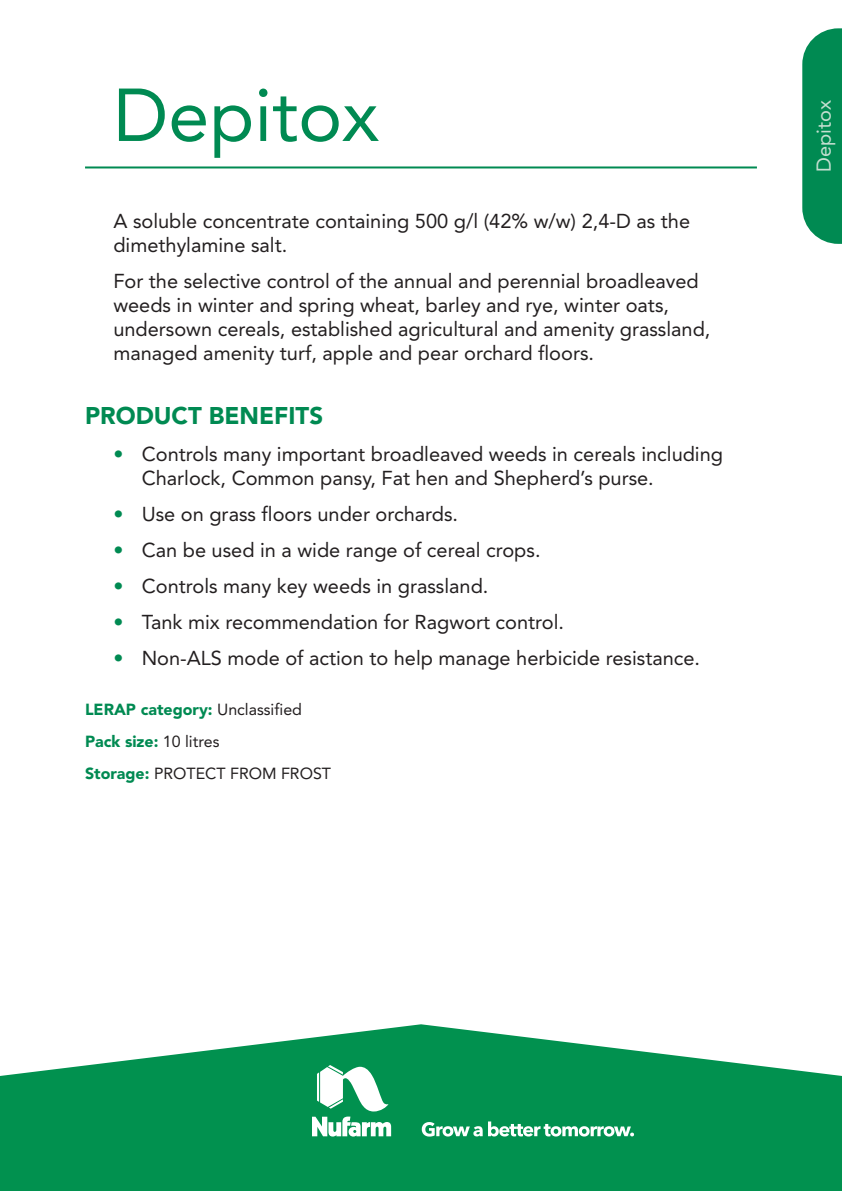
<style>
.page{position:relative;width:842px;height:1191px;background:#fff}
.page>*{position:absolute;margin:0;border:0;box-sizing:border-box;transform-origin:0 0}
.t1{font:74px "Avenir";color:#008a52}
.t2{font:900 24px "Avenir";color:#008a52}
.t3{font:20px/24px "Avenir";color:#231f20}
.t4{font:20px "Avenir";color:#c5dfd1}
.t5{font:16px/32.2px "Avenir";color:#231f20}
.s1{color:#008a52}
.s2{font-weight:900;color:#008a52}
</style>
<div class="page">
<svg style="left:802px;top:28px;width:40px;height:216px;background:#159360"></svg>
<hr style="left:85px;top:166px;width:672px;height:2px;background:#008a52">
<svg style="left:0;top:1024px;width:842px;height:167px;fill:#01914f"></svg>
<svg style="left:312px;top:1065px;width:79px;height:71px"></svg>
<svg style="left:422px;top:1121px;width:212px;height:15px"></svg>
<h1 class="t1" style="left:113px;top:85px;width:267px">Depitox</h1>
<p class="t3" style="left:113px;top:210px;width:578px">A soluble concentrate containing 500 g/l (42% w/w) 2,4-D as the dimethylamine salt.</p>
<p class="t3" style="left:113px;top:270px;width:599px">For the selective control of the annual and perennial broadleaved weeds in winter and spring wheat, barley and rye, winter oats, undersown cereals, established agricultural and amenity grassland, managed amenity turf, apple and pear orchard floors.</p>
<p class="t2" style="left:85px;top:406px;width:240px">PRODUCT BENEFITS</p>
<p class="t3" style="left:142px;top:443px;width:583px;text-indent:-28px"><span class="s1">•</span> Controls many important broadleaved weeds in cereals including<br>Charlock, Common pansy, Fat hen and Shepherd’s purse.</p>
<p class="t3" style="left:113px;top:503px;width:346px"><span class="s1">•</span> Use on grass floors under orchards.</p>
<p class="t3" style="left:113px;top:539px;width:429px"><span class="s1">•</span> Can be used in a wide range of cereal crops.</p>
<p class="t3" style="left:113px;top:575px;width:377px"><span class="s1">•</span> Controls many key weeds in grassland.</p>
<p class="t3" style="left:113px;top:611px;width:452px"><span class="s1">•</span> Tank mix recommendation for Ragwort control.</p>
<p class="t3" style="left:113px;top:647px;width:588px"><span class="s1">•</span> Non-ALS mode of action to help manage herbicide resistance.</p>
<p class="t5" style="left:85px;top:694px;width:248px"><span class="s2">LERAP category:</span> Unclassified<br><span class="s2">Pack size:</span> 10 litres<br><span class="s2">Storage:</span> PROTECT FROM FROST</p>
<p class="t4" style="left:816px;top:172px;width:73px;rotate:-90deg">Depitox</p>
</div>
